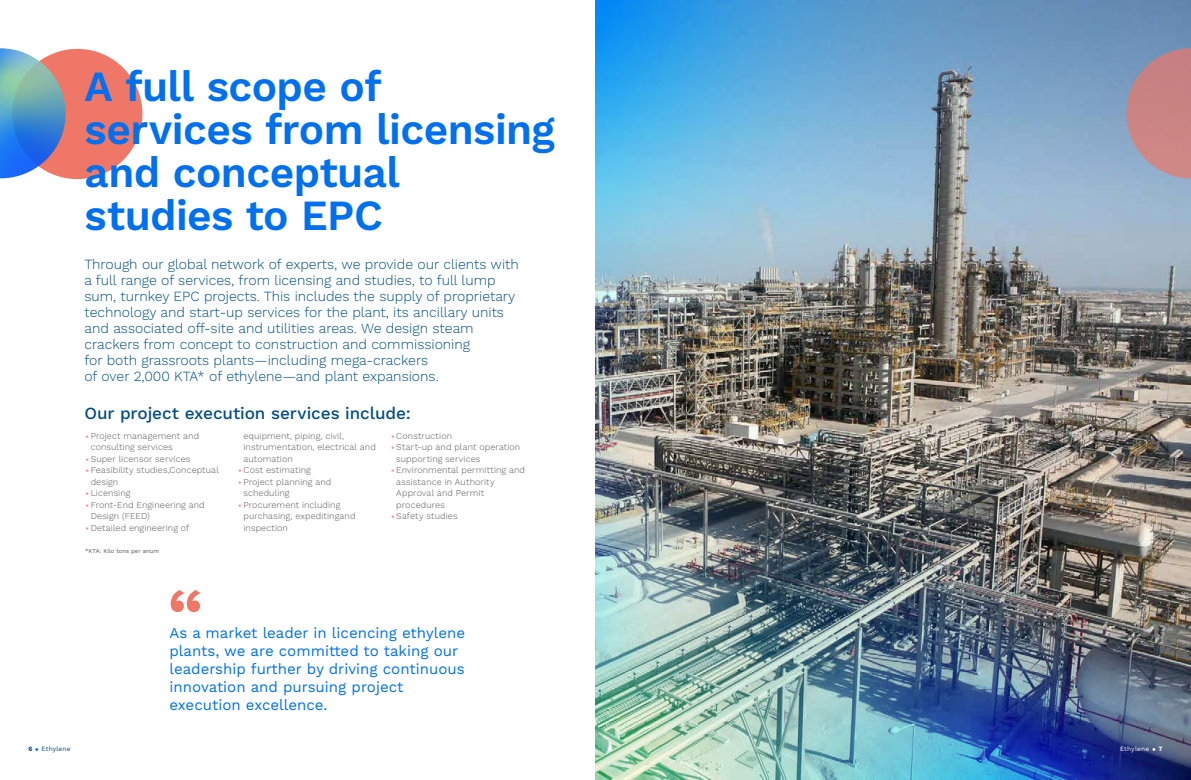
<style>
.page{position:relative;width:1191px;height:780px;background:#fff}
.page>*{position:absolute;margin:0;border:0;box-sizing:border-box;transform-origin:0 0}
.titre{font:600 43px/43px "Work Sans";letter-spacing:-.015em;color:#0070ef}
.ss_titre_01{font:500 17px "Work Sans";letter-spacing:-.005em;color:#004c84}
.exergue{font:15px/18px "Work Sans";color:#0070ef}
.chapo{font:300 14px/16px "Work Sans";color:#004c84}
.t1{font:300 9px/11.5px "Work Sans";letter-spacing:.01em;color:#575756}
.t2{font:6.5px "Work Sans";letter-spacing:.025em;color:#004c84}
.t3{font:6.5px "Work Sans";letter-spacing:.025em;color:#fff}
.t4{font:700 6.5px "Work Sans";color:#004c84}
.t5{font:700 6.5px "Work Sans";color:#fff}
.Note{font:6px "Work Sans";letter-spacing:.005em;color:#575756}
.s1{font-size:13px;color:#f3998d}
</style>
<div class="page">
<div style="left:12px;top:49px;width:130px;height:130px;background:#ee7767;border-radius:50%"></div>
<svg style="left:0;top:48px;width:66px;height:130px"></svg>
<svg style="left:171px;top:590px;width:30px;height:22px"></svg>
<img style="left:595px;top:0;width:596px;height:780px">
<p class="titre" style="left:85px;top:67px;width:472px">A full scope of services from licensing and conceptual studies to EPC</p>
<p class="chapo" style="left:84px;top:256px;width:436px">Through our global network of experts, we provide our clients with a full range of services, from licensing and studies, to full lump sum, turnkey EPC projects. This includes the supply of proprietary technology and start-up services for the plant, its ancillary units and associated off-site and utilities areas. We design steam crackers from concept to construction and commissioning<br>for both grassroots plants—including mega-crackers<br>of over 2,000 KTA* of ethylene—and plant expansions.</p>
<p class="ss_titre_01" style="left:84px;top:403px;width:328px">Our project execution services include:</p>
<p class="t1" style="left:91px;top:430px;width:110px;text-indent:-6px"><span class="s1">•</span>Project management and consulting services</p>
<p class="t1" style="left:84px;top:453px;width:107px"><span class="s1">•</span>Super licensor services</p>
<p class="t1" style="left:91px;top:465px;width:130px;text-indent:-6px"><span class="s1">•</span>Feasibility studies,Conceptual design</p>
<p class="t1" style="left:84px;top:488px;width:48px"><span class="s1">•</span>Licensing</p>
<p class="t1" style="left:91px;top:499px;width:116px;text-indent:-6px"><span class="s1">•</span>Front-End Engineering and<br>Design (FEED)</p>
<p class="t1" style="left:84px;top:522px;width:106px"><span class="s1">•</span>Detailed engineering of</p>
<p class="t1" style="left:243px;top:430px;width:134px">equipment, piping, civil, instrumentation, electrical and automation</p>
<p class="t1" style="left:237px;top:465px;width:75px"><span class="s1">•</span>Cost estimating</p>
<p class="t1" style="left:243px;top:476px;width:89px;text-indent:-6px"><span class="s1">•</span>Project planning and scheduling</p>
<p class="t1" style="left:243px;top:499px;width:113px;text-indent:-6px"><span class="s1">•</span>Procurement including purchasing, expeditingand inspection</p>
<p class="t1" style="left:390px;top:430px;width:64px"><span class="s1">•</span>Construction</p>
<p class="t1" style="left:396px;top:442px;width:126px;text-indent:-6px"><span class="s1">•</span>Start-up and plant operation supporting services</p>
<p class="t1" style="left:396px;top:465px;width:130px;text-indent:-6px"><span class="s1">•</span>Environmental permitting and assistance in Authority<br>Approval and Permit procedures</p>
<p class="t1" style="left:390px;top:511px;width:69px"><span class="s1">•</span>Safety studies</p>
<p class="Note" style="left:85px;top:547px;width:76px">*KTA: Kilo tons per anum</p>
<p class="exergue" style="left:169px;top:624px;width:297px">As a market leader in licencing ethylene plants, we are committed to taking our leadership further by driving continuous innovation and pursuing project execution excellence.</p>
<p class="t4" style="left:28px;top:744px;width:6px">6</p>
<p class="t2" style="left:41px;top:744px;width:31px">Ethylene</p>
<p class="t3" style="left:1120px;top:744px;width:31px">Ethylene</p>
<p class="t5" style="left:1158px;top:744px;width:5px">7</p>
</div>
